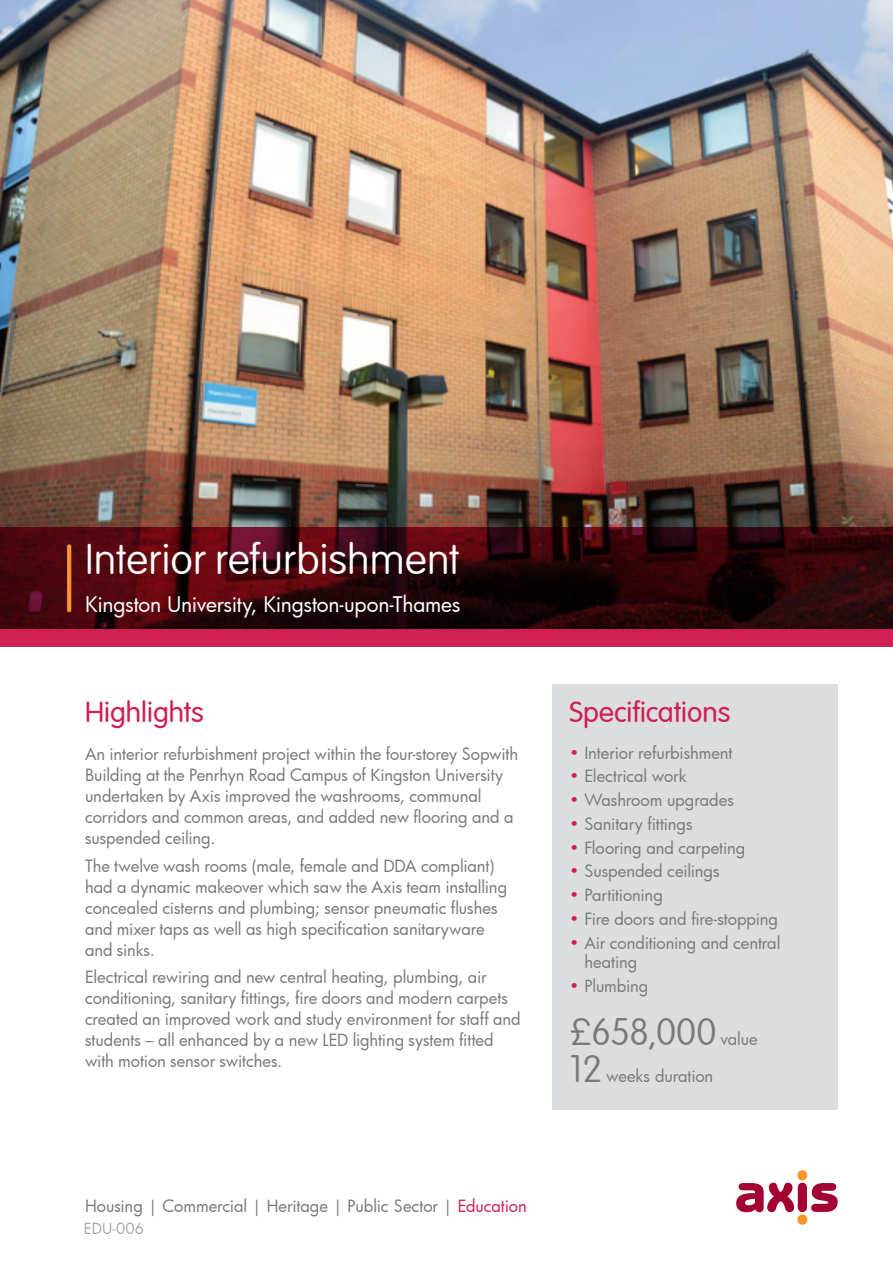
<style>
.page{position:relative;width:893px;height:1263px;background:#fff}
.page>*{position:absolute;margin:0;border:0;box-sizing:border-box;transform-origin:0 0}
.t1{font:100 42px "VAG Rounded LT";color:#fff}
.t2{font:100 37.5px "VAG Rounded LT";letter-spacing:-.01em;color:#76787b}
.t3{font:300 28.5px "VAG Rounded";color:#d01f53}
.t4{font:21px "Futura";letter-spacing:-.01em;color:#fff}
.t5{font:16.5px/21px "Futura";letter-spacing:-.01em;color:#76787b}
.t6{font:15px "Futura";color:#a4a5a9}
.s1{color:#d01f53}
</style>
<div class="page">
<img style="left:0;top:0;width:893px;height:527px">
<div style="left:553px;top:685px;width:285px;height:425px;background:#dcdddf"></div>
<svg style="left:0;top:527px;width:893px;height:102px;background:#34060b"></svg>
<div style="left:0;top:629px;width:893px;height:17px;background:#d01f53"></div>
<hr style="left:67px;top:546px;width:4px;height:64px;background:#f79727">
<div style="left:797px;top:1170px;width:10px;height:10px;background:#f79727;border-radius:50%"></div>
<div style="left:797px;top:1214px;width:10px;height:11px;background:#f79727;border-radius:50%"></div>
<svg style="left:736px;top:1183px;width:102px;height:29px"></svg>
<h1 class="t1" style="left:85px;top:536px;width:376px">Interior refurbishment</h1>
<p class="t4" style="left:85px;top:590px;width:377px">Kingston University, Kingston-upon-Thames</p>
<h3 class="t3" style="left:85px;top:696px;width:120px">Highlights</h3>
<p class="t5" style="left:85px;top:743px;width:435px">An interior refurbishment project within the four-storey Sopwith Building at the Penrhyn Road Campus of Kingston University undertaken by Axis improved the washrooms, communal corridors and common areas, and added new flooring and a suspended ceiling.</p>
<p class="t5" style="left:85px;top:855px;width:424px">The twelve wash rooms (male, female and DDA compliant) had a dynamic makeover which saw the Axis team installing concealed cisterns and plumbing; sensor pneumatic flushes and mixer taps as well as high specification sanitaryware and sinks.</p>
<p class="t5" style="left:85px;top:966px;width:437px">Electrical rewiring and new central heating, plumbing, air conditioning, sanitary fittings, fire doors and modern carpets created an improved work and study environment for staff and students – all enhanced by a new LED lighting system fitted with motion sensor switches.</p>
<h3 class="t3" style="left:570px;top:696px;width:162px">Specifications</h3>
<p class="t5" style="left:570px;top:742px;width:164px"><span class="s1">•</span> Interior refurbishment</p>
<p class="t5" style="left:570px;top:765px;width:118px"><span class="s1">•</span> Electrical work</p>
<p class="t5" style="left:570px;top:789px;width:166px"><span class="s1">•</span> Washroom upgrades</p>
<p class="t5" style="left:570px;top:813px;width:125px"><span class="s1">•</span> Sanitary fittings</p>
<p class="t5" style="left:570px;top:837px;width:177px"><span class="s1">•</span> Flooring and carpeting</p>
<p class="t5" style="left:570px;top:860px;width:152px"><span class="s1">•</span> Suspended ceilings</p>
<p class="t5" style="left:570px;top:884px;width:95px"><span class="s1">•</span> Partitioning</p>
<p class="t5" style="left:570px;top:908px;width:210px"><span class="s1">•</span> Fire doors and fire-stopping</p>
<p class="t5" style="left:584px;top:932px;width:197px;line-height:19.5px;text-indent:-15px"><span class="s1">•</span> Air conditioning and central heating</p>
<p class="t5" style="left:570px;top:975px;width:80px"><span class="s1">•</span> Plumbing</p>
<h2 class="t2" style="left:570px;top:1011px;width:149px">£658,000</h2>
<p class="t5" style="left:720px;top:1028px;width:39px">value</p>
<h2 class="t2" style="left:570px;top:1047px;width:34px">12</h2>
<p class="t5" style="left:606px;top:1065px;width:109px">weeks duration</p>
<p class="t5" style="left:85px;top:1195px;width:443px">Housing | Commercial | Heritage | Public Sector | <span class="s1">Education</span></p>
<p class="t6" style="left:84px;top:1218px;width:62px">EDU-006</p>
</div>
